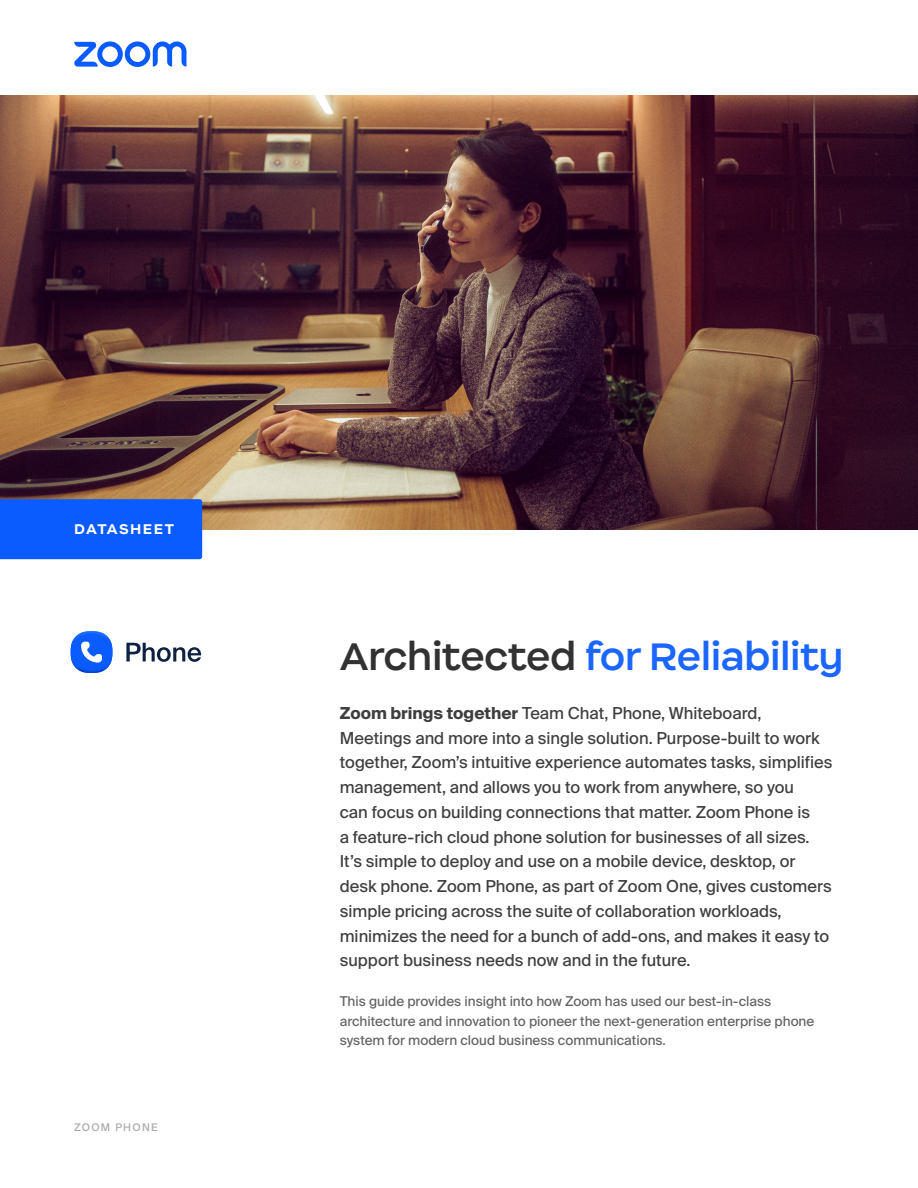
<style>
.page{position:relative;width:918px;height:1188px;background:#fff}
.page>*{position:absolute;margin:0;border:0;box-sizing:border-box;transform-origin:0 0}
.Section_Title{font:600 36.6px "Happy Display";letter-spacing:-.015em;color:#1a66ff}
.Body_Copy{font:16.5px/24.8px "Almaden Sans";color:#3e3e3f}
.Body_Copy-2{font:13.5px/19.5px "Almaden Sans";color:#636366}
.Section_Title-2{font:700 13.5px "Happy Display";letter-spacing:.1em;color:#fff}
.t1{font:10.5px "Almaden Sans";letter-spacing:.125em;color:#a8a9ad}
.s1{color:#333233}
.s2{font-weight:700}
</style>
<div class="page">
<img style="left:0;top:95px;width:918px;height:434px">
<svg style="left:74px;top:41px;width:112px;height:26px"></svg>
<div style="left:0;top:499px;width:202px;height:60px;background:#0b5cff"></div>
<svg style="left:126px;top:643px;width:75px;height:19px"></svg>
<svg style="left:71px;top:631px;width:41px;height:42px"></svg>
<p class="Section_Title-2" style="left:74px;top:521px;width:101px">DATASHEET</p>
<p class="t1" style="left:74px;top:1121px;width:85px">ZOOM PHONE</p>
<p class="Section_Title" style="left:340px;top:633px;width:506px"><span class="s1">Architected</span> for Reliability</p>
<p class="Body_Copy" style="left:340px;top:701px;width:494px"><span class="s2">Zoom brings together</span> Team Chat, Phone, Whiteboard, Meetings and more into a single solution. Purpose-built to work together, Zoom’s intuitive experience automates tasks, simplifies management, and allows you to work from anywhere, so you<br>can focus on building connections that matter. Zoom Phone is<br>a feature-rich cloud phone solution for businesses of all sizes.<br>It’s simple to deploy and use on a mobile device, desktop, or desk phone. Zoom Phone, as part of Zoom One, gives customers simple pricing across the suite of collaboration workloads, minimizes the need for a bunch of add-ons, and makes it easy to support business needs now and in the future.</p>
<p class="Body_Copy-2" style="left:340px;top:992px;width:476px">This guide provides insight into how Zoom has used our best-in-class architecture and innovation to pioneer the next-generation enterprise phone system for modern cloud business communications.</p>
</div>
